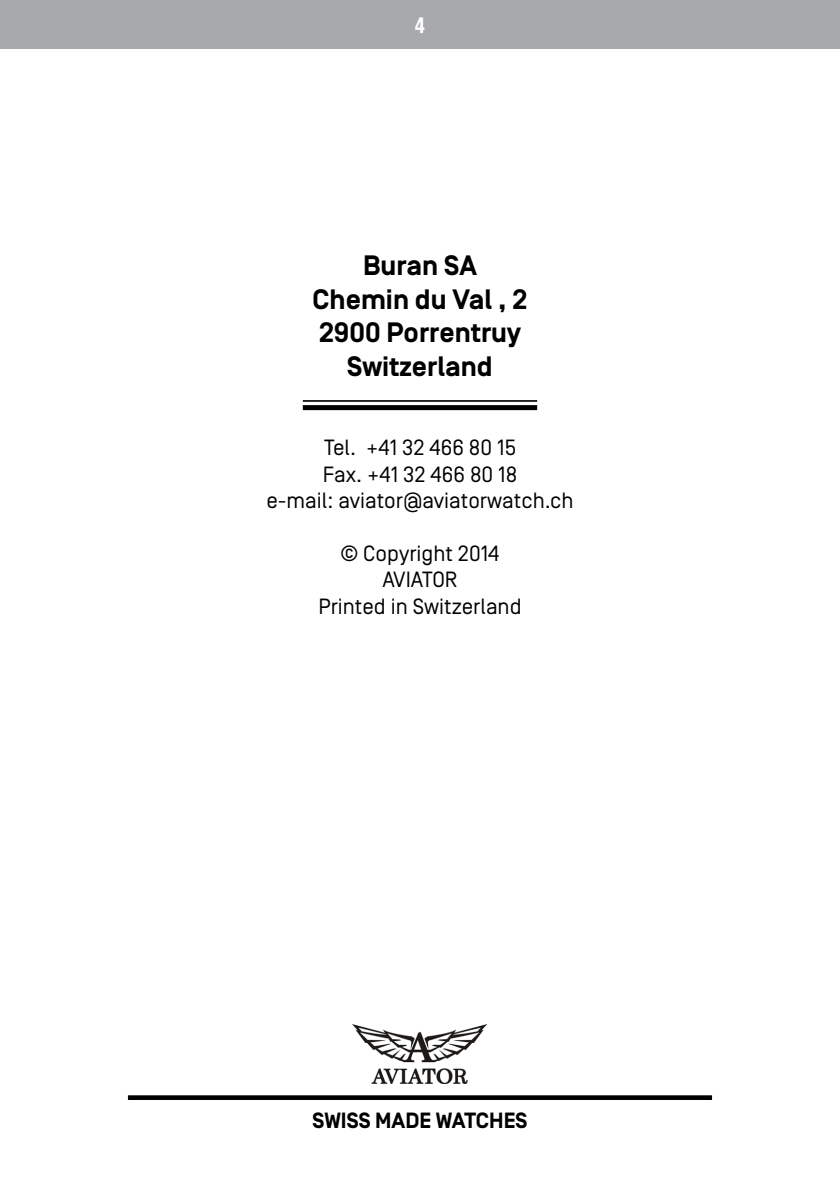
<style>
.page{position:relative;width:840px;height:1191px;background:#fff}
.page>*{position:absolute;margin:0;border:0;box-sizing:border-box;transform-origin:0 0}
.t1{font:700 28px/33.6px "Simplon BP";color:#000;text-align:center}
.t2{font:22px/26.4px "Simplon BP Regular";color:#000;text-align:center}
.t3{font:700 22px "Simplon BP";color:#000}
.t4{font:700 22px "Helios Cond";color:#fff}
</style>
<div class="page">
<div style="left:0;top:0;width:839px;height:48px;background:#a7a9ac"></div>
<svg style="left:128px;top:1095px;width:583px;height:4px"></svg>
<div style="left:129px;top:1096px;width:581px;height:2px;border:1px solid #000"></div>
<img style="left:352px;top:1024px;width:134px;height:59px">
<hr style="left:302px;top:400px;width:235px;height:2px;background:#000">
<div style="left:302px;top:405px;width:235px;height:5px;background:#000"></div>
<p class="t4" style="left:414px;top:13px;width:12px">4</p>
<p class="t1" style="left:312px;top:250px;width:216px">Buran SA<br>Chemin du Val , 2<br>2900 Porrentruy<br>Switzerland</p>
<p class="t2" style="left:266px;top:434px;width:308px">Tel. +41 32 466 80 15<br>Fax. +41 32 466 80 18<br>e-mail: aviator@aviatorwatch.ch</p>
<p class="t2" style="left:318px;top:540px;width:204px">© Copyright 2014<br>AVIATOR<br>Printed in Switzerland</p>
<p class="t3" style="left:312px;top:1107px;width:216px">SWISS MADE WATCHES</p>
</div>
